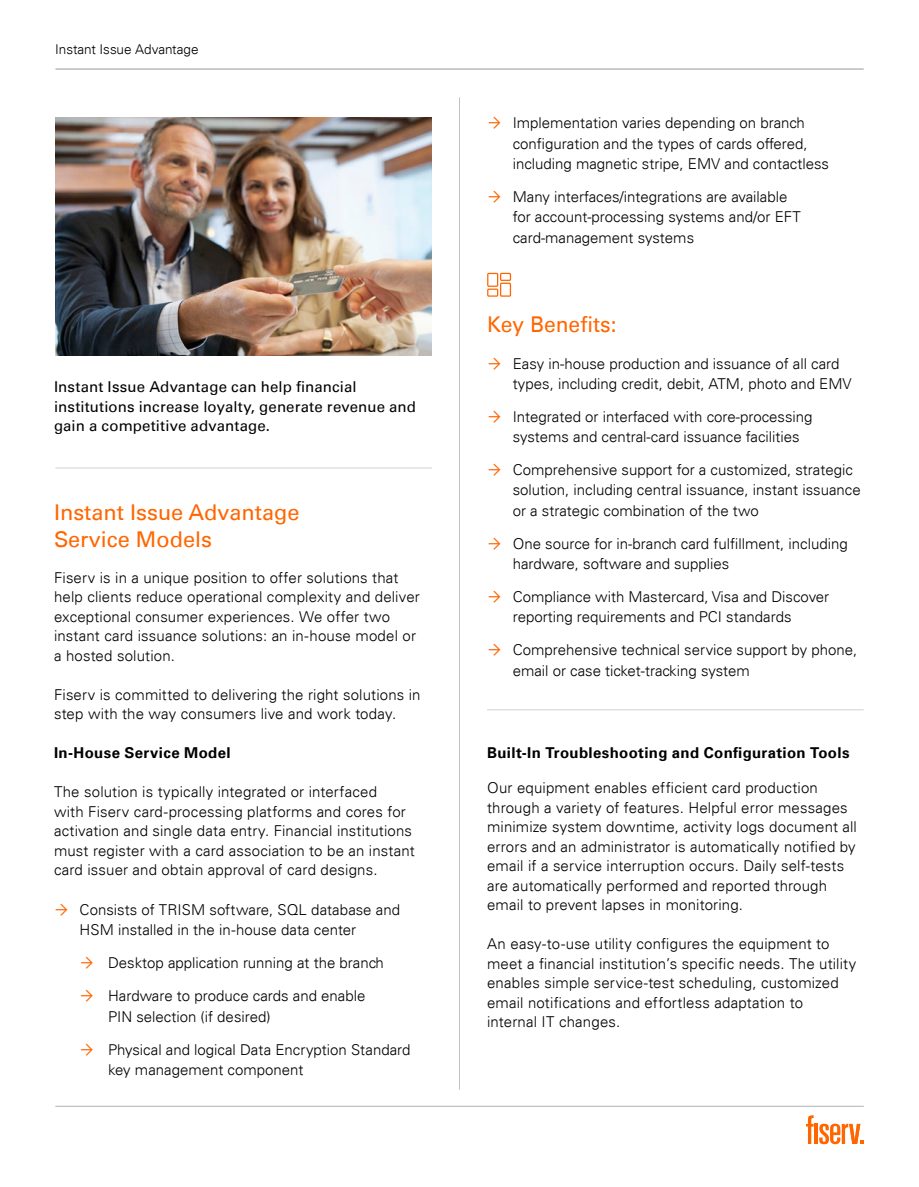
<style>
.page{position:relative;width:919px;height:1187px;background:#fff}
.page>*{position:absolute;margin:0;border:0;box-sizing:border-box;transform-origin:0 0}
.Sub_Title{font:21.75px/27px "Univers For Fiserv 55";color:#f60}
.Body_Copy_-_10__no_K{font:300 15px/19.5px "Univers For Fiserv 45";color:#000}
.Body_Copy_-_10__no_K-2{font:15px/19.5px "Univers For Fiserv 55";letter-spacing:.01em;color:#000}
.Body_Copy_-_10__no_K-3{font:700 15px "Univers For Fiserv 65";letter-spacing:.02em;color:#000}
.t1{font:300 13.5px "Univers For Fiserv 45";letter-spacing:-.005em;color:#000}
</style>
<div class="page">
<svg style="left:819px;top:1123px;width:44px;height:21px"></svg>
<hr style="left:814px;top:1123px;width:3px;height:20px;background:#f60">
<svg style="left:806px;top:1115px;width:7px;height:28px"></svg>
<hr style="left:55px;top:69px;width:808px;height:1px;background:#999">
<hr style="left:55px;top:1105px;width:808px;height:1px;background:#c2c2c2">
<hr style="left:459px;top:97px;width:1px;height:992px;background:#c2c2c2">
<hr style="left:487px;top:709px;width:376px;height:1px;background:#d1d1d1">
<svg style="left:487px;top:272px;width:24px;height:25px"></svg>
<hr style="left:55px;top:467px;width:377px;height:1px;background:#d1d1d1">
<img style="left:55px;top:117px;width:377px;height:238px">
<p class="t1" style="left:55px;top:41px;width:145px">Instant Issue Advantage</p>
<p class="Body_Copy_-_10__no_K-2" style="left:54px;top:377px;width:363px">Instant Issue Advantage can help financial institutions increase loyalty, generate revenue and gain a competitive advantage.</p>
<p class="Sub_Title" style="left:54px;top:499px;width:247px">Instant Issue Advantage<br>Service Models</p>
<p class="Body_Copy_-_10__no_K" style="left:54px;top:567px;width:367px">Fiserv is in a unique position to offer solutions that help clients reduce operational complexity and deliver exceptional consumer experiences. We offer two instant card issuance solutions: an in-house model or a hosted solution.</p>
<p class="Body_Copy_-_10__no_K" style="left:54px;top:684px;width:368px">Fiserv is committed to delivering the right solutions in step with the way consumers live and work today.</p>
<p class="Body_Copy_-_10__no_K-3" style="left:54px;top:744px;width:178px">In-House Service Model</p>
<p class="Body_Copy_-_10__no_K" style="left:54px;top:782px;width:362px">The solution is typically integrated or interfaced<br>with Fiserv card- processing platforms and cores for activation and single data entry. Financial institutions must register with a card association to be an instant card issuer and obtain approval of card designs.</p>
<p class="Body_Copy_-_10__no_K" style="left:80px;top:899px;width:322px;line-height:20.2px">Consists of TRISM software, SQL database and<br>HSM installed in the in-house data center</p>
<p class="Body_Copy_-_10__no_K" style="left:108px;top:953px;width:277px">Desktop application running at the branch</p>
<p class="Body_Copy_-_10__no_K" style="left:108px;top:985px;width:259px;line-height:20.2px">Hardware to produce cards and enable<br>PIN selection (if desired)</p>
<p class="Body_Copy_-_10__no_K" style="left:108px;top:1039px;width:304px;line-height:20.2px">Physical and logical Data Encryption Standard key management component</p>
<p class="Body_Copy_-_10__no_K" style="left:512px;top:113px;width:318px;line-height:20.2px">Implementation varies depending on branch configuration and the types of cards offered, including magnetic stripe, EMV and contactless</p>
<p class="Body_Copy_-_10__no_K" style="left:512px;top:186px;width:289px;line-height:20.2px">Many interfaces/integrations are available for account-processing systems and/or EFT card- management systems</p>
<p class="Sub_Title" style="left:487px;top:311px;width:131px">Key Benefits:</p>
<p class="Body_Copy_-_10__no_K" style="left:512px;top:353px;width:340px;line-height:20.2px">Easy in-house production and issuance of all card types, including credit, debit, ATM, photo and EMV</p>
<p class="Body_Copy_-_10__no_K" style="left:512px;top:406px;width:301px;line-height:20.2px">Integrated or interfaced with core-processing systems and central-card issuance facilities</p>
<p class="Body_Copy_-_10__no_K" style="left:512px;top:459px;width:349px;line-height:20.2px">Comprehensive support for a customized, strategic solution, including central issuance, instant issuance or a strategic combination of the two</p>
<p class="Body_Copy_-_10__no_K" style="left:512px;top:533px;width:336px;line-height:20.2px">One source for in-branch card fulfillment, including hardware, software and supplies</p>
<p class="Body_Copy_-_10__no_K" style="left:512px;top:586px;width:318px;line-height:20.2px">Compliance with Mastercard, Visa and Discover reporting requirements and PCI standards</p>
<p class="Body_Copy_-_10__no_K" style="left:512px;top:640px;width:346px;line-height:20.2px">Comprehensive technical service support by phone, email or case ticket-tracking system</p>
<p class="Body_Copy_-_10__no_K-3" style="left:487px;top:743px;width:364px">Built-In Troubleshooting and Configuration Tools</p>
<p class="Body_Copy_-_10__no_K" style="left:487px;top:778px;width:371px">Our equipment enables efficient card production through a variety of features. Helpful error messages minimize system downtime, activity logs document all errors and an administrator is automatically notified by email if a service interruption occurs. Daily self-tests are automatically performed and reported through email to prevent lapses in monitoring.</p>
<p class="Body_Copy_-_10__no_K" style="left:487px;top:934px;width:370px">An easy-to-use utility configures the equipment to meet a financial institution’s specific needs. The utility enables simple service-test scheduling, customized email notifications and effortless adaptation to internal IT changes.</p>
</div>
